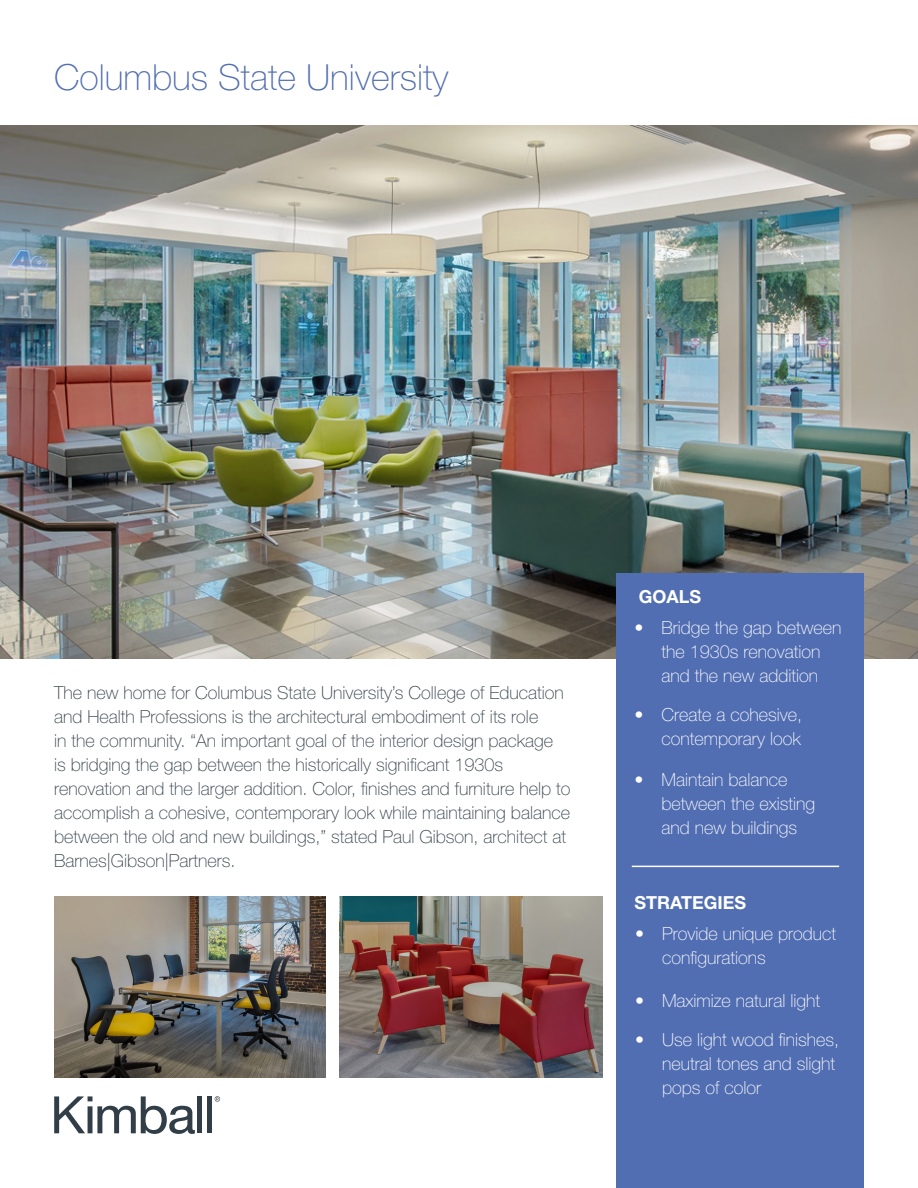
<style>
.page{position:relative;width:918px;height:1188px;background:#fff}
.page>*{position:absolute;margin:0;border:0;box-sizing:border-box;transform-origin:0 0}
.t1{font:100 36px "Helvetica Neue LT Std";color:#526eb2}
.t2{font:100 18px/24px "Helvetica Neue LT Std";color:#313e48}
.t3{font:100 18px/24px "Helvetica Neue LT Std";color:#fff}
.t4{font:700 18px "Helvetica Neue LT Std";color:#fff}
</style>
<div class="page">
<img style="left:0;top:125px;width:918px;height:534px">
<svg style="left:54px;top:1096px;width:141px;height:38px"></svg>
<div style="left:197px;top:1096px;width:5px;height:37px;background:#313e48"></div>
<div style="left:207px;top:1096px;width:5px;height:37px;background:#313e48"></div>
<svg style="left:215px;top:1096px;width:5px;height:6px"></svg>
<img style="left:339px;top:896px;width:263px;height:181px">
<img style="left:54px;top:897px;width:272px;height:181px">
<div style="left:617px;top:573px;width:247px;height:615px;background:#526eb2"></div>
<hr style="left:632px;top:866px;width:207px;height:1px;background:#fff">
<p class="t1" style="left:54px;top:57px;width:396px">Columbus State University</p>
<p class="t2" style="left:54px;top:681px;width:518px">The new home for Columbus State University’s College of Education and Health Professions is the architectural embodiment of its role<br>in the community. “An important goal of the interior design package<br>is bridging the gap between the historically significant 1930s renovation and the larger addition. Color, finishes and furniture help to accomplish a cohesive, contemporary look while maintaining balance between the old and new buildings,” stated Paul Gibson, architect at Barnes|Gibson|Partners.</p>
<p class="t4" style="left:639px;top:586px;width:64px">GOALS</p>
<p class="t3" style="left:634px;top:615px;width:209px;text-align:center">• Bridge the gap between the 1930s renovation<br>and the new addition</p>
<p class="t3" style="left:634px;top:703px;width:169px;text-align:right">• Create a cohesive, contemporary look</p>
<p class="t3" style="left:662px;top:768px;width:155px;text-indent:-27px">• Maintain balance between the existing and new buildings</p>
<p class="t4" style="left:634px;top:892px;width:113px">STRATEGIES</p>
<p class="t3" style="left:662px;top:922px;width:176px;text-indent:-27px">• Provide unique product configurations</p>
<p class="t3" style="left:635px;top:989px;width:187px">• Maximize natural light</p>
<p class="t3" style="left:662px;top:1027px;width:179px;text-indent:-27px">• Use light wood finishes, neutral tones and slight pops of color</p>
</div>
